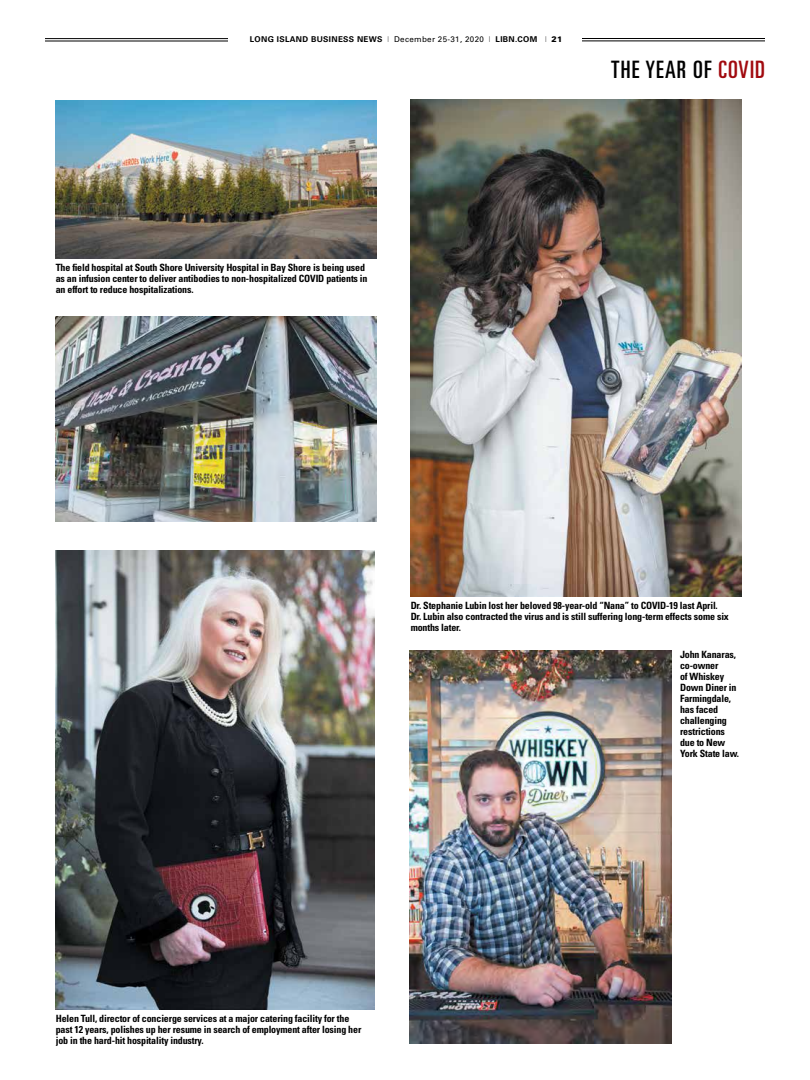
<style>
.page{position:relative;width:810px;height:1080px;background:#fff}
.page>*{position:absolute;margin:0;border:0;box-sizing:border-box;transform-origin:0 0}
.t1{font:ultra-condensed 24px "Univers LT Std";letter-spacing:.05em;color:#000}
.t2{font:700 condensed 10px/11px "Univers LT Std";letter-spacing:-.015em;color:#000}
.t3{font:700 8px "Univers LT Std";letter-spacing:.04em;color:#000}
.s1{font-weight:100;font-stretch:ultra-condensed}
.s2{font-weight:400}
.s3{font-weight:900}
.s4{color:#a10a0f}
</style>
<div class="page">
<hr style="left:45px;top:41px;width:197px;height:1px;background:#000">
<hr style="left:45px;top:38px;width:197px;height:1px;background:#000">
<hr style="left:569px;top:41px;width:196px;height:1px;background:#000">
<hr style="left:569px;top:38px;width:196px;height:1px;background:#000">
<div style="left:228px;top:36px;width:354px;height:16px;background:#fff"></div>
<img style="left:56px;top:550px;width:318px;height:459px">
<img style="left:411px;top:100px;width:331px;height:496px">
<img style="left:409px;top:651px;width:262px;height:393px">
<img style="left:56px;top:100px;width:320px;height:159px">
<img style="left:56px;top:316px;width:320px;height:205px">
<p class="t3" style="left:250px;top:34px;width:314px">LONG ISLAND BUSINESS NEWS <span class="s1">I</span> <span class="s2">December 25-31, 2020</span> <span class="s1">I</span> LIBN.COM <span class="s1">I</span> <span class="s3">21</span></p>
<h1 class="t1" style="left:611px;top:56px;width:155px">THE YEAR OF <span class="s4">COVID</span></h1>
<p class="t2" style="left:56px;top:262px;width:313px">The field hospital at South Shore University Hospital in Bay Shore is being used as an infusion center to deliver antibodies to non-hospitalized COVID patients in an effort to reduce hospitalizations.</p>
<p class="t2" style="left:411px;top:600px;width:320px">Dr. Stephanie Lubin lost her beloved 98-year-old “Nana” to COVID-19 last April.<br>Dr. Lubin also contracted the virus and is still suffering long-term effects some six months later.</p>
<p class="t2" style="left:680px;top:649px;width:61px">John Kanaras, co-owner<br>of Whiskey<br>Down Diner in<br>Farmingdale, has faced challenging restrictions due to New<br>York State law.</p>
<p class="t2" style="left:56px;top:1013px;width:307px">Helen Tull, director of concierge services at a major catering facility for the past 12 years, polishes up her resume in search of employment after losing her job in the hard-hit hospitality industry.</p>
</div>
